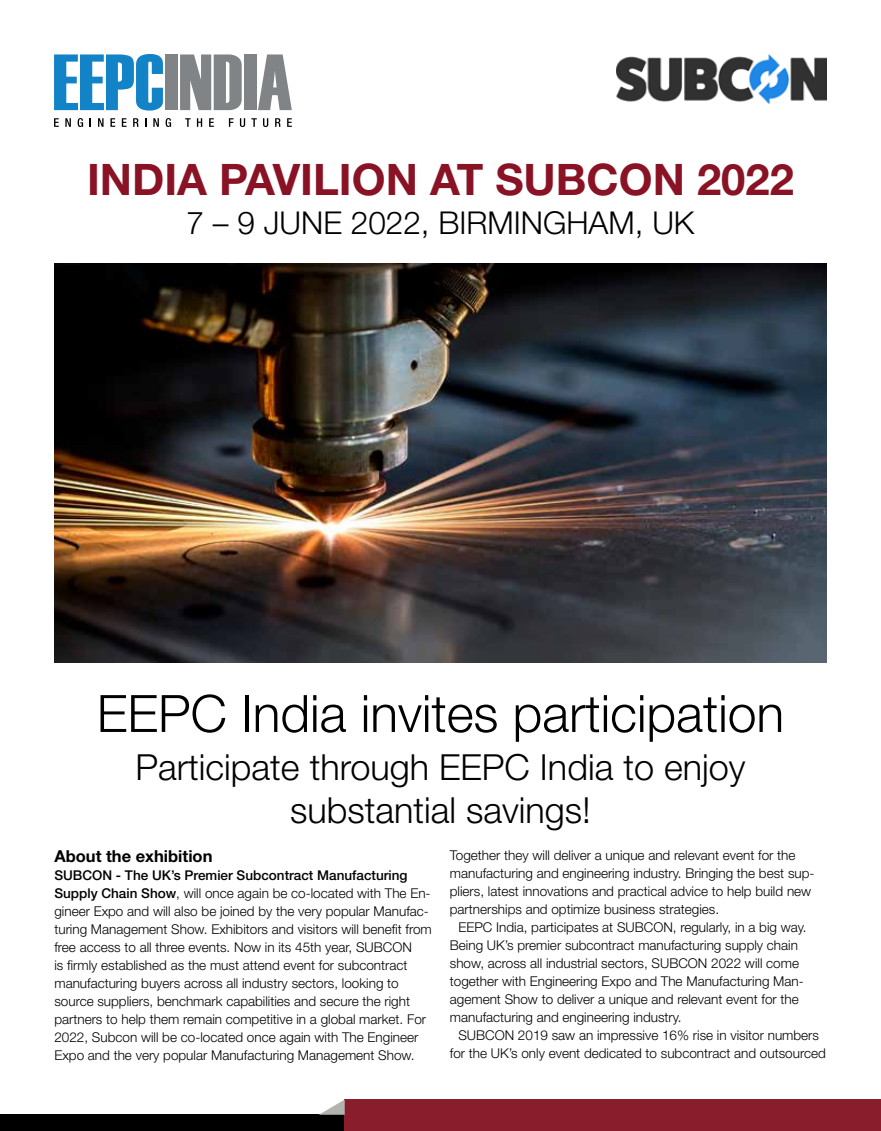
<style>
.page{position:relative;width:881px;height:1131px;background:#fff}
.page>*{position:absolute;margin:0;border:0;box-sizing:border-box;transform-origin:0 0}
.t1{font:300 51.6px "Helvetica Neue LT Std";color:#000}
.t2{font:700 43.5px "Helvetica Neue LT Std";color:#891325}
.t3{font:300 36px/43.2px "Helvetica Neue LT Std";color:#000;text-align:center}
.t4{font:300 31.5px "Helvetica Neue LT Std";color:#000}
.t5{font:700 16.5px "Helvetica Neue LT Std";color:#000}
.t6{font:300 13.5px/18px "Helvetica Neue LT Std";color:#000}
.s1{font-weight:500}
</style>
<div class="page">
<img style="left:54px;top:264px;width:772px;height:399px">
<svg style="left:54px;top:54px;width:109px;height:57px"></svg>
<div style="left:165px;top:54px;width:13px;height:56px;background:#818487"></div>
<svg style="left:180px;top:54px;width:61px;height:56px"></svg>
<div style="left:244px;top:54px;width:12px;height:56px;background:#818487"></div>
<svg style="left:258px;top:54px;width:34px;height:56px"></svg>
<svg style="left:54px;top:118px;width:5px;height:9px"></svg>
<svg style="left:65px;top:118px;width:6px;height:9px"></svg>
<svg style="left:78px;top:118px;width:5px;height:9px"></svg>
<svg style="left:98px;top:118px;width:5px;height:9px"></svg>
<svg style="left:110px;top:118px;width:5px;height:9px"></svg>
<svg style="left:122px;top:118px;width:4px;height:9px"></svg>
<svg style="left:133px;top:118px;width:6px;height:9px"></svg>
<svg style="left:153px;top:118px;width:6px;height:9px"></svg>
<svg style="left:165px;top:118px;width:6px;height:9px"></svg>
<svg style="left:185px;top:118px;width:5px;height:9px"></svg>
<svg style="left:197px;top:118px;width:5px;height:9px"></svg>
<svg style="left:209px;top:118px;width:5px;height:9px"></svg>
<svg style="left:229px;top:118px;width:4px;height:9px"></svg>
<svg style="left:240px;top:118px;width:5px;height:9px"></svg>
<svg style="left:251px;top:118px;width:6px;height:9px"></svg>
<svg style="left:263px;top:118px;width:5px;height:9px"></svg>
<svg style="left:275px;top:118px;width:5px;height:9px"></svg>
<svg style="left:287px;top:118px;width:5px;height:9px"></svg>
<div style="left:1px;top:1115px;width:365px;height:16px;background:#000"></div>
<div style="left:344px;top:1100px;width:536px;height:31px;background:#891d2c"></div>
<svg style="left:318px;top:1100px;width:26px;height:15px"></svg>
<img style="left:616px;top:54px;width:210px;height:50px">
<h2 class="t2" style="left:87px;top:153px;width:708px">INDIA PAVILION AT SUBCON 2022</h2>
<h3 class="t4" style="left:186px;top:203px;width:509px">7 – 9 JUNE 2022, BIRMINGHAM, UK</h3>
<h1 class="t1" style="left:97px;top:682px;width:688px">EEPC India invites participation</h1>
<h3 class="t3" style="left:135px;top:745px;width:611px">Participate through EEPC India to enjoy substantial savings!</h3>
<p class="t5" style="left:54px;top:846px;width:159px">About the exhibition</p>
<p class="t6" style="left:54px;top:866px;width:379px"><span class="s1">SUBCON - The UK’s Premier Subcontract Manufacturing Supply Chain Show</span>, will once again be co-located with The En&shy;gineer Expo and will also be joined by the very popular Manufac&shy;turing Management Show. Exhibitors and visitors will benefit from free access to all three events. Now in its 45th year, SUBCON<br>is firmly established as the must attend event for subcontract manufacturing buyers across all industry sectors, looking to source suppliers, benchmark capabilities and secure the right partners to help them remain competitive in a global market. For 2022, Subcon will be co-located once again with The Engineer Expo and the very popular Manufacturing Management Show.</p>
<p class="t6" style="left:449px;top:846px;width:366px">Together they will deliver a unique and relevant event for the manufacturing and engineering industry. Bringing the best sup&shy;pliers, latest innovations and practical advice to help build new partnerships and optimize business strategies.</p>
<p class="t6" style="left:449px;top:918px;width:358px;text-indent:9px">EEPC India, participates at SUBCON, regularly, in a big way.<br>Being UK’s premier subcontract manufacturing supply chain show, across all industrial sectors, SUBCON 2022 will come together with Engineering Expo and The Manufacturing Man&shy;agement Show to deliver a unique and relevant event for the manufacturing and engineering industry.</p>
<p class="t6" style="left:449px;top:1026px;width:377px;text-align:center">SUBCON 2019 saw an impressive 16% rise in visitor numbers for the UK’s only event dedicated to subcontract and outsourced</p>
</div>
